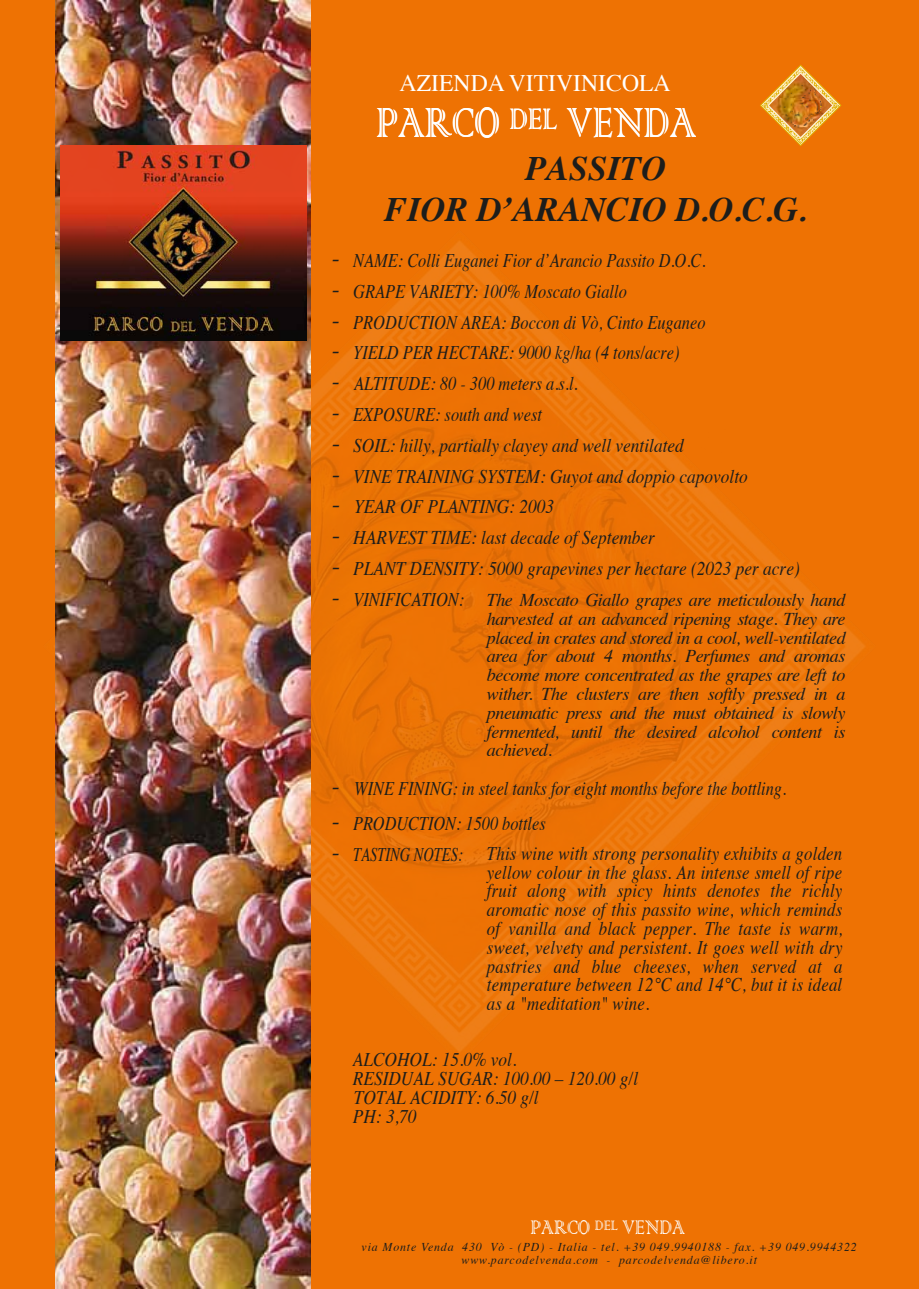
<style>
.page{position:relative;width:919px;height:1289px;background:#fff}
.page>*{position:absolute;margin:0;border:0;box-sizing:border-box;transform-origin:0 0}
.t1{font:56.25px "Colonna";color:#fff;scale:.7 1}
.t2{font:italic 700 34.2px/41.1px "Times";color:#1d1d1b;text-align:center}
.t3{font:26.25px "Colonna";color:#fff;scale:.72 1}
.t4{font:23.7px "Times";color:#fff}
.t5{font:italic 19.2px/18.8px "Times";color:#1d1d1b;text-align:justify;scale:.87 1}
.t6{font:italic 19.2px "Times";color:#1d1d1b;scale:.85 1}
.t7{font:italic 19.2px/19.2px "Times";color:#1d1d1b;scale:.9 1}
.t8{font:italic 19.2px "Times";color:#1d1d1b;scale:.75 1}
.t9{font:italic 18px/18.8px "Times";letter-spacing:-.025em;color:#1d1d1b;text-align:justify}
.t10{font:italic 12px/13.5px "Times";letter-spacing:.075em;color:#1d1d1b;text-align:center}
.s1{font-size:39.3px}
.s2{font-size:30.75px}
.s3{font-size:18.3px}
</style>
<div class="page">
<div style="left:0;top:0;width:918px;height:1288px;background:#ee7203"></div>
<img style="left:54px;top:231px;width:811px;height:831px">
<img style="left:55px;top:0;width:255px;height:1288px">
<img style="left:60px;top:146px;width:246px;height:194px">
<svg style="left:760px;top:64px;width:81px;height:82px"></svg>
<img style="left:778px;top:84px;width:44px;height:41px">
<p class="t4" style="left:399px;top:61px;width:272px">AZIENDA VITIVINICOLA</p>
<h1 class="t1" style="left:376px;top:86px;width:459px">PARCO <span class="s1">DEL</span> VENDA</h1>
<h2 class="t2" style="left:384px;top:145px;width:423px">PASSITO<br>FIOR D’ARANCIO D.O.C.G.</h2>
<p class="t6" style="left:331px;top:244px;width:441px"><span class="s2">-</span> NAME: Colli Euganei Fior d’Arancio Passito D.O.C.</p>
<p class="t6" style="left:331px;top:274px;width:349px"><span class="s2">-</span> GRAPE VARIETY: 100% Moscato Giallo</p>
<p class="t6" style="left:331px;top:305px;width:441px"><span class="s2">-</span> PRODUCTION AREA: Boccon di Vò, Cinto Euganeo</p>
<p class="t6" style="left:331px;top:336px;width:411px"><span class="s2">-</span> YIELD PER HECTARE: 9000 kg/ha (4 tons/acre)</p>
<p class="t6" style="left:331px;top:367px;width:291px"><span class="s2">-</span> ALTITUDE: 80 - 300 meters a.s.l.</p>
<p class="t6" style="left:331px;top:398px;width:249px"><span class="s2">-</span> EXPOSURE: south and west</p>
<p class="t7" style="left:331px;top:434px;width:393px"><span class="s2">-</span> SOIL: hilly, partially clayey and well ventilated</p>
<p class="t7" style="left:331px;top:465px;width:464px"><span class="s2">-</span> VINE TRAINING SYSTEM: Guyot and doppio capovolto</p>
<p class="t7" style="left:331px;top:496px;width:249px"><span class="s2">-</span> YEAR OF PLANTING: 2003</p>
<p class="t7" style="left:331px;top:527px;width:361px"><span class="s2">-</span> HARVEST TIME: last decade of September</p>
<p class="t7" style="left:331px;top:557px;width:521px"><span class="s2">-</span> PLANT DENSITY: 5000 grapevines per hectare (2023 per acre)</p>
<p class="t6" style="left:331px;top:582px;width:158px"><span class="s2">-</span> VINIFICATION:</p>
<p class="t9" style="left:487px;top:589px;width:360px">The Moscato Giallo grapes are meticulously hand harvested at an advanced ripening stage. They are placed in crates and stored in a cool, well-ventilated area for about 4 months. Perfumes and aromas become more concentrated as the grapes are left to wither. The clusters are then softly pressed in a pneumatic press and the must obtained is slowly fermented, until the desired alcohol content is achieved.</p>
<p class="t6" style="left:331px;top:771px;width:536px"><span class="s2">-</span> WINE FINING: in steel tanks for eight months before the bottling.</p>
<p class="t6" style="left:331px;top:806px;width:253px"><span class="s2">-</span> PRODUCTION: 1500 bottles</p>
<p class="t8" style="left:331px;top:837px;width:176px"><span class="s2">-</span> TASTING NOTES:</p>
<p class="t5" style="left:487px;top:843px;width:410px">This wine with strong personality exhibits a golden yellow colour in the glass. An intense smell of ripe fruit along with spicy hints denotes the richly aromatic nose of this passito wine, which reminds of vanilla and black pepper. The taste is warm, sweet, velvety and persistent. It goes well with dry pastries and blue cheeses, when served at a temperature between 12°C and 14°C, but it is ideal as a "meditation" wine.</p>
<p class="t7" style="left:353px;top:1048px;width:318px">ALCOHOL: 15.0% vol.<br>RESIDUAL SUGAR: 100.00 – 120.00 g/l<br>TOTAL ACIDITY: 6.50 g/l<br>PH: 3,70</p>
<h3 class="t3" style="left:530px;top:1209px;width:216px">PARCO <span class="s3">DEL</span> VENDA</h3>
<p class="t10" style="left:361px;top:1239px;width:496px">via Monte Venda 430 Vò - (PD) - Italia - tel. +39 049.9940188 - fax. +39 049.9944322 www.parcodelvenda.com - parcodelvenda@libero.it</p>
</div>
